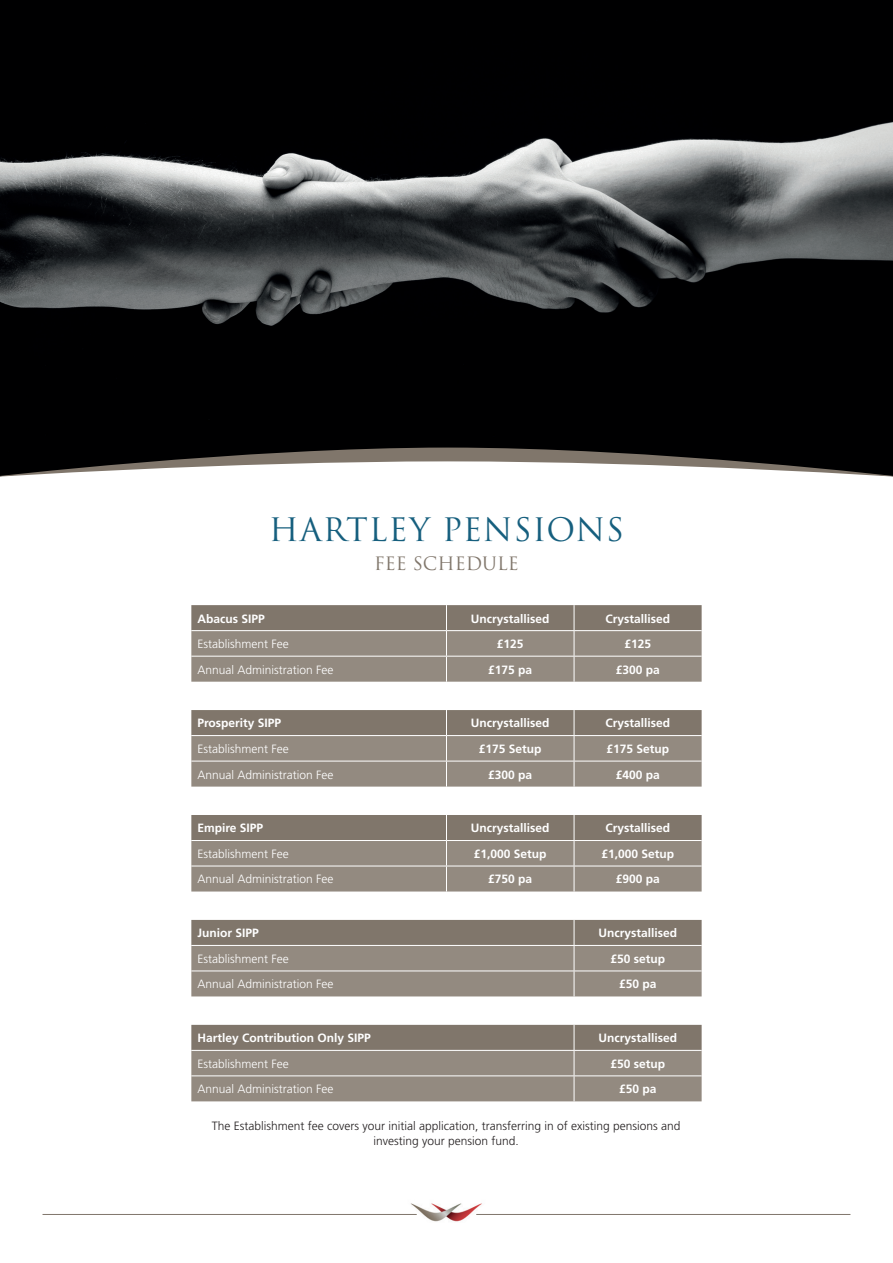
<style>
.page{position:relative;width:893px;height:1263px;background:#fff}
.page>*{position:absolute;margin:0;border:0;box-sizing:border-box;transform-origin:0 0}
.t1{font:31.5px "Trajan Pro";letter-spacing:.03em;color:#165f7e}
.t2{font:18px "Trajan";color:#80766b}
.t3{font:700 12px/25.5px "Frutiger";color:#fff;text-align:center}
.t4{font:300 12px "Frutiger";color:#fff}
.t5{font:300 12px/15px "Frutiger";color:#231f20;text-align:center}
</style>
<div class="page">
<img style="left:410px;top:1203px;width:72px;height:19px">
<hr style="left:43px;top:1214px;width:374px;height:1px;background:#80766b">
<hr style="left:476px;top:1214px;width:374px;height:1px;background:#80766b">
<img style="left:0;top:0;width:893px;height:448px">
<svg style="left:0;top:448px;width:893px;height:29px"></svg>
<svg style="left:191px;top:605px;width:511px;height:77px;background:#8e857b"></svg>
<hr style="left:191px;top:630px;width:255px;height:1px;background:#fff">
<hr style="left:446px;top:630px;width:128px;height:1px;background:#fff">
<hr style="left:574px;top:630px;width:128px;height:1px;background:#fff">
<hr style="left:191px;top:656px;width:255px;height:1px;background:#fff">
<hr style="left:446px;top:656px;width:128px;height:1px;background:#fff">
<hr style="left:574px;top:656px;width:128px;height:1px;background:#fff">
<svg style="left:191px;top:710px;width:511px;height:77px;background:#90877d"></svg>
<svg style="left:191px;top:815px;width:511px;height:76px;background:#8d847a"></svg>
<hr style="left:191px;top:840px;width:255px;height:1px;background:#fff">
<hr style="left:446px;top:840px;width:128px;height:1px;background:#fff">
<hr style="left:574px;top:840px;width:128px;height:1px;background:#fff">
<hr style="left:191px;top:866px;width:255px;height:1px;background:#fff">
<hr style="left:446px;top:866px;width:128px;height:1px;background:#fff">
<hr style="left:574px;top:866px;width:128px;height:1px;background:#fff">
<svg style="left:191px;top:920px;width:511px;height:76px;background:#8f867c"></svg>
<svg style="left:191px;top:1025px;width:511px;height:76px;background:#90867c"></svg>
<p class="t1" style="left:269px;top:510px;width:357px">HARTLEY PENSIONS</p>
<p class="t2" style="left:374px;top:552px;width:146px">FEE SCHEDULE</p>
<p class="t3" style="left:197px;top:605px;width:69px">Abacus SIPP</p>
<p class="t3" style="left:471px;top:605px;width:80px">Uncrystallised</p>
<p class="t3" style="left:605px;top:605px;width:66px">Crystallised</p>
<p class="t4" style="left:197px;top:637px;width:93px">Establishment Fee</p>
<p class="t3" style="left:497px;top:631px;width:28px">£125</p>
<p class="t3" style="left:624px;top:631px;width:28px">£125</p>
<p class="t4" style="left:197px;top:663px;width:138px">Annual Administration Fee</p>
<p class="t3" style="left:488px;top:656px;width:46px">£175 pa</p>
<p class="t3" style="left:616px;top:656px;width:46px">£300 pa</p>
<p class="t3" style="left:197px;top:710px;width:85px">Prosperity SIPP</p>
<p class="t3" style="left:471px;top:710px;width:80px">Uncrystallised</p>
<p class="t3" style="left:605px;top:710px;width:66px">Crystallised</p>
<p class="t4" style="left:197px;top:742px;width:93px">Establishment Fee</p>
<p class="t3" style="left:479px;top:736px;width:64px">£175 Setup</p>
<p class="t3" style="left:606px;top:736px;width:64px">£175 Setup</p>
<p class="t4" style="left:197px;top:768px;width:138px">Annual Administration Fee</p>
<p class="t3" style="left:488px;top:761px;width:46px">£300 pa</p>
<p class="t3" style="left:616px;top:761px;width:46px">£400 pa</p>
<p class="t3" style="left:197px;top:815px;width:67px">Empire SIPP</p>
<p class="t3" style="left:471px;top:815px;width:80px">Uncrystallised</p>
<p class="t3" style="left:605px;top:815px;width:66px">Crystallised</p>
<p class="t4" style="left:197px;top:847px;width:93px">Establishment Fee</p>
<p class="t3" style="left:474px;top:841px;width:74px">£1,000 Setup</p>
<p class="t3" style="left:601px;top:841px;width:74px">£1,000 Setup</p>
<p class="t4" style="left:197px;top:872px;width:138px">Annual Administration Fee</p>
<p class="t3" style="left:488px;top:866px;width:46px">£750 pa</p>
<p class="t3" style="left:616px;top:866px;width:46px">£900 pa</p>
<p class="t3" style="left:197px;top:920px;width:63px">Junior SIPP</p>
<p class="t3" style="left:598px;top:920px;width:80px">Uncrystallised</p>
<p class="t4" style="left:197px;top:952px;width:93px">Establishment Fee</p>
<p class="t4" style="left:197px;top:977px;width:138px">Annual Administration Fee</p>
<p class="t3" style="left:610px;top:946px;width:56px">£50 setup £50 pa</p>
<p class="t3" style="left:197px;top:1025px;width:175px">Hartley Contribution Only SIPP</p>
<p class="t3" style="left:598px;top:1025px;width:80px">Uncrystallised</p>
<p class="t4" style="left:197px;top:1057px;width:93px">Establishment Fee</p>
<p class="t3" style="left:610px;top:1051px;width:56px">£50 setup</p>
<p class="t4" style="left:197px;top:1082px;width:138px">Annual Administration Fee</p>
<p class="t3" style="left:619px;top:1076px;width:39px">£50 pa</p>
<p class="t5" style="left:212px;top:1118px;width:470px">The Establishment fee covers your initial application, transferring in of existing pensions and investing your pension fund.</p>
</div>
